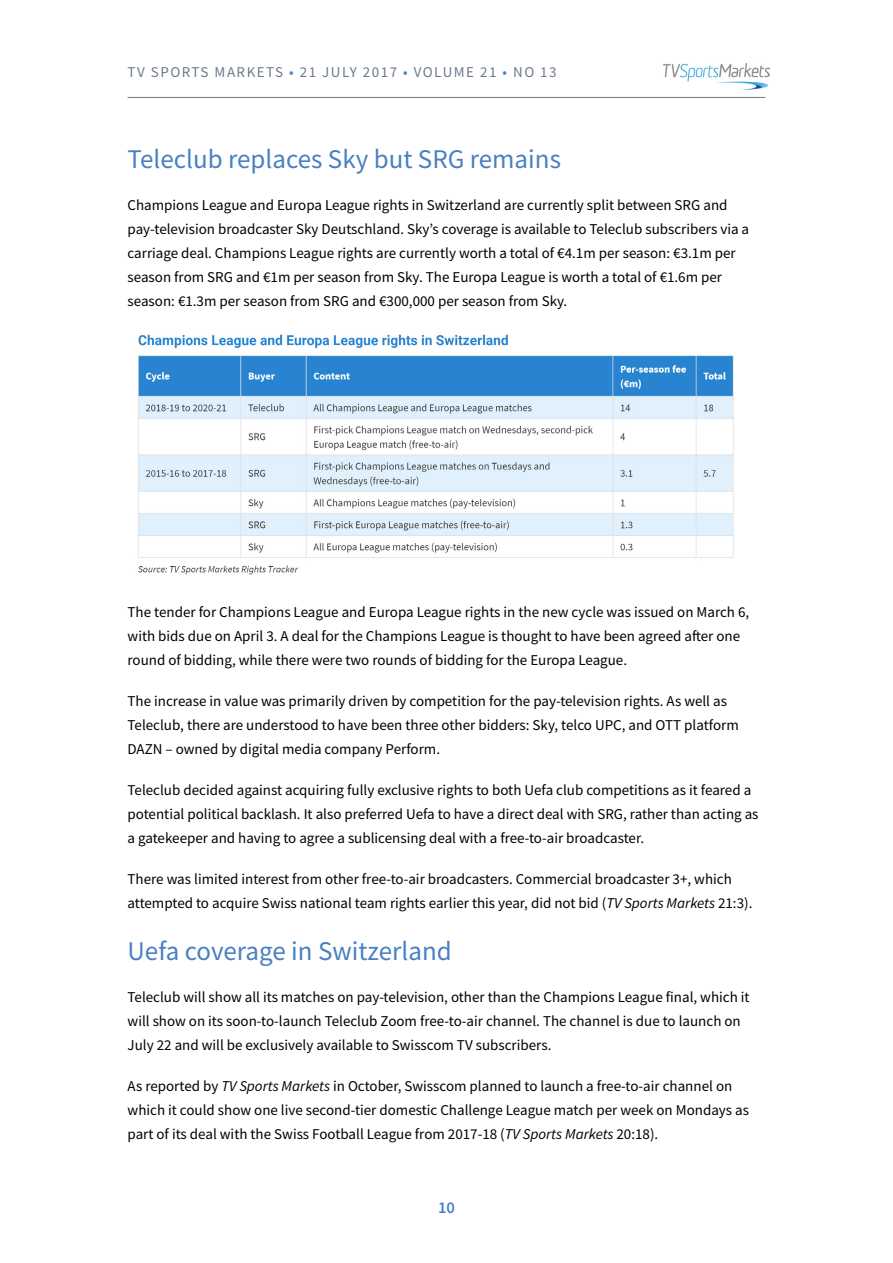
<style>
.page{position:relative;width:893px;height:1263px;background:#fff}
.page>*{position:absolute;margin:0;border:0;box-sizing:border-box;transform-origin:0 0}
.t1{font:27px "Source Sans Pro";color:#4980c1}
.t2{font:600 16.5px "Source Sans Pro";color:#4980c1}
.t3{font:15px/24px "Source Sans Pro";color:#000}
.t4{font:15px "Source Sans Pro";letter-spacing:.1em;color:#6c7a8a}
.s1{color:#4980c1}
.s2{font-style:italic}
</style>
<div class="page">
<hr style="left:128px;top:97px;width:637px;height:1px;background:#6c7a8a">
<img style="left:663px;top:64px;width:106px;height:25px">
<img style="left:138px;top:334px;width:596px;height:241px">
<p class="t4" style="left:128px;top:63px;width:431px">TV SPORTS MARKETS <span class="s1">•</span> 21 JULY 2017 <span class="s1">•</span> VOLUME 21 <span class="s1">•</span> NO 13</p>
<h1 class="t1" style="left:128px;top:141px;width:435px">Teleclub replaces Sky but SRG remains</h1>
<p class="t3" style="left:128px;top:193px;width:623px">Champions League and Europa League rights in Switzerland are currently split between SRG and pay-television broadcaster Sky Deutschland. Sky’s coverage is available to Teleclub subscribers via a carriage deal. Champions League rights are currently worth a total of €4.1m per season: €3.1m per season from SRG and €1m per season from Sky. The Europa League is worth a total of €1.6m per season: €1.3m per season from SRG and €300,000 per season from Sky.</p>
<p class="t3" style="left:128px;top:600px;width:623px">The tender for Champions League and Europa League rights in the new cycle was issued on March 6, with bids due on April 3. A deal for the Champions League is thought to have been agreed after one round of bidding, while there were two rounds of bidding for the Europa League.</p>
<p class="t3" style="left:128px;top:689px;width:613px">The increase in value was primarily driven by competition for the pay-television rights. As well as<br>Teleclub, there are understood to have been three other bidders: Sky, telco UPC, and OTT platform<br>DAZN – owned by digital media company Perform.</p>
<p class="t3" style="left:128px;top:778px;width:632px">Teleclub decided against acquiring fully exclusive rights to both Uefa club competitions as it feared a potential political backlash. It also preferred Uefa to have a direct deal with SRG, rather than acting as a gatekeeper and having to agree a sublicensing deal with a free-to-air broadcaster.</p>
<p class="t3" style="left:128px;top:867px;width:626px">There was limited interest from other free-to-air broadcasters. Commercial broadcaster 3+, which attempted to acquire Swiss national team rights earlier this year, did not bid (<span class="s2">TV Sports Markets</span> 21:3).</p>
<h1 class="t1" style="left:128px;top:934px;width:326px">Uefa coverage in Switzerland</h1>
<p class="t3" style="left:128px;top:985px;width:624px">Teleclub will show all its matches on pay-television, other than the Champions League final, which it will show on its soon-to-launch Teleclub Zoom free-to-air channel. The channel is due to launch on<br>July 22 and will be exclusively available to Swisscom TV subscribers.</p>
<p class="t3" style="left:128px;top:1074px;width:623px">As reported by <span class="s2">TV Sports Markets</span> in October, Swisscom planned to launch a free-to-air channel on which it could show one live second-tier domestic Challenge League match per week on Mondays as part of its deal with the Swiss Football League from 2017-18 (<span class="s2">TV Sports Markets</span> 20:18).</p>
<p class="t2" style="left:438px;top:1196px;width:18px">10</p>
</div>
